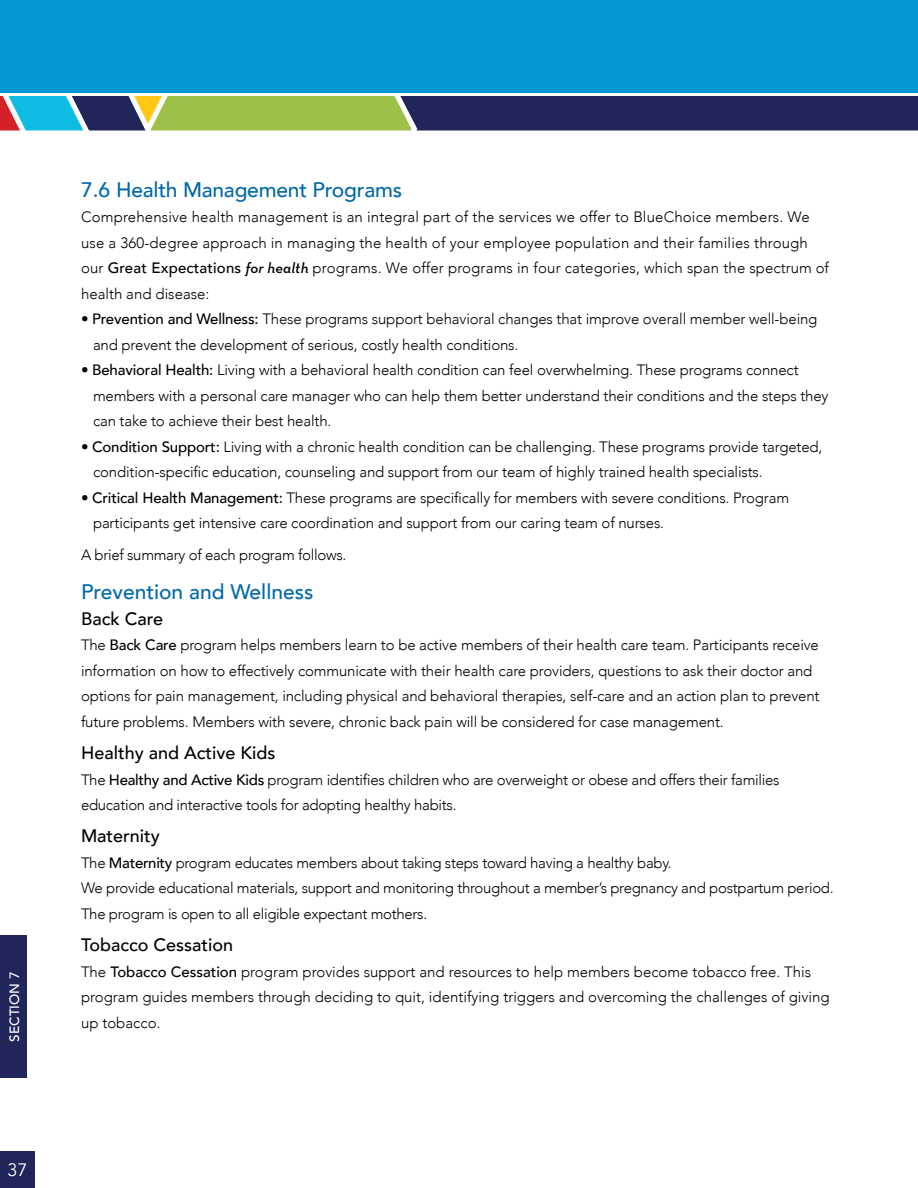
<style>
.page{position:relative;width:918px;height:1188px;background:#fff}
.page>*{position:absolute;margin:0;border:0;box-sizing:border-box;transform-origin:0 0}
.Subheads{font:500 21px "Avenir";letter-spacing:-.01em;color:#0068ac}
.Subhead_2{font:500 18px "Avenir";color:#000}
.t1{font:18px "Avenir";color:#fff}
.Body_copy{font:300 15px/25.5px "Avenir";letter-spacing:-.01em;color:#000}
.Bullet_list{font:300 15px/25.5px "Avenir";letter-spacing:-.01em;color:#000}
.Body_copy-2{font:300 15px/25.5px "Avenir";letter-spacing:.01em;color:#000}
.t2{font:500 13.5px "Avenir";color:#fff}
.s1{font-weight:500}
.s2{font-family:"Neutraface Text Demi Italic Alt";font-weight:400}
</style>
<div class="page">
<div style="left:0;top:0;width:918px;height:116px;background:#0497d5"></div>
<svg style="left:0;top:93px;width:918px;height:38px;background:#5c6f70"></svg>
<div style="left:0;top:1151px;width:35px;height:37px;background:#20265a"></div>
<div style="left:0;top:935px;width:27px;height:143px;background:#20265a"></div>
<p class="t2" style="left:3px;top:1042px;width:71px;rotate:-90deg">SECTION 7</p>
<p class="t1" style="left:7px;top:1159px;width:22px">37</p>
<h2 class="Subheads" style="left:81px;top:171px;width:323px">7.6 Health Management Programs</h2>
<p class="Body_copy-2" style="left:81px;top:204px;width:750px">Comprehensive health management is an integral part of the services we offer to BlueChoice members. We use a 360-degree approach in managing the health of your employee population and their families through our <span class="s1">Great Expectations</span> <span class="s2">for health</span> programs. We offer programs in four categories, which span the spectrum of health and disease:</p>
<p class="Bullet_list" style="left:93px;top:306px;width:726px;text-indent:-12px">• <span class="s1">Prevention and Wellness:</span> These programs support behavioral changes that improve overall member well-being and prevent the development of serious, costly health conditions.</p>
<p class="Bullet_list" style="left:93px;top:357px;width:737px;text-indent:-12px">• <span class="s1">Behavioral Health:</span> Living with a behavioral health condition can feel overwhelming. These programs connect members with a personal care manager who can help them better understand their conditions and the steps they can take to achieve their best health.</p>
<p class="Bullet_list" style="left:93px;top:434px;width:731px;text-indent:-12px">• <span class="s1">Condition Support:</span> Living with a chronic health condition can be challenging. These programs provide targeted, condition-specific education, counseling and support from our team of highly trained health specialists.</p>
<p class="Bullet_list" style="left:93px;top:485px;width:698px;text-indent:-12px">• <span class="s1">Critical Health Management:</span> These programs are specifically for members with severe conditions. Program participants get intensive care coordination and support from our caring team of nurses.</p>
<p class="Body_copy" style="left:81px;top:542px;width:267px">A brief summary of each program follows.</p>
<h2 class="Subheads" style="left:81px;top:574px;width:234px">Prevention and Wellness</h2>
<h3 class="Subhead_2" style="left:81px;top:603px;width:84px">Back Care</h3>
<p class="Body_copy" style="left:81px;top:632px;width:740px">The <span class="s1">Back Care</span> program helps members learn to be active members of their health care team. Participants receive information on how to effectively communicate with their health care providers, questions to ask their doctor and options for pain management, including physical and behavioral therapies, self-care and an action plan to prevent future problems. Members with severe, chronic back pain will be considered for case management.</p>
<h3 class="Subhead_2" style="left:81px;top:737px;width:196px">Healthy and Active Kids</h3>
<p class="Body_copy" style="left:81px;top:767px;width:700px">The <span class="s1">Healthy and Active Kids</span> program identifies children who are overweight or obese and offers their families education and interactive tools for adopting healthy habits.</p>
<h3 class="Subhead_2" style="left:81px;top:820px;width:80px">Maternity</h3>
<p class="Body_copy" style="left:81px;top:850px;width:754px">The <span class="s1">Maternity</span> program educates members about taking steps toward having a healthy baby.<br>We provide educational materials, support and monitoring throughout a member’s pregnancy and postpartum period.<br>The program is open to all eligible expectant mothers.</p>
<h3 class="Subhead_2" style="left:81px;top:929px;width:154px">Tobacco Cessation</h3>
<p class="Body_copy" style="left:81px;top:959px;width:750px">The <span class="s1">Tobacco Cessation</span> program provides support and resources to help members become tobacco free. This program guides members through deciding to quit, identifying triggers and overcoming the challenges of giving up tobacco.</p>
</div>
